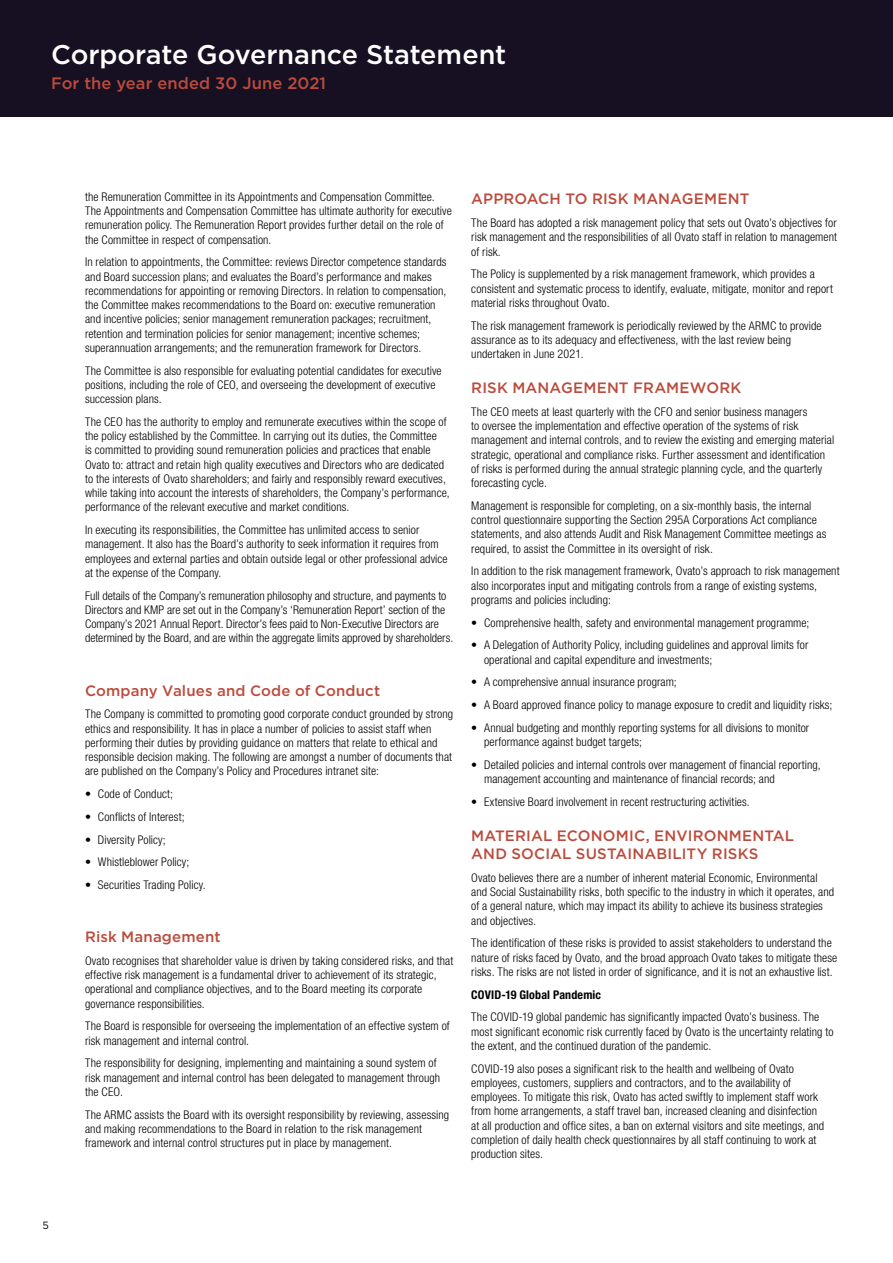
<style>
.page{position:relative;width:893px;height:1263px;background:#fff}
.page>*{position:absolute;margin:0;border:0;box-sizing:border-box;transform-origin:0 0}
.t1{font:500 27px "Gotham";letter-spacing:-.01em;color:#fff}
.t2{font:500 16.5px "Gotham";letter-spacing:.005em;color:#bb4b3c}
.t3{font:500 15px/18px "Gotham";letter-spacing:.01em;color:#bb4b3c}
.t4{font:300 condensed 12px/14.2px "Helvetica Neue LT Std";letter-spacing:.01em;color:#000}
.t5{font:700 condensed 12px "Helvetica Neue";letter-spacing:.015em;color:#000}
.t6{font:10.5px "Gotham";color:#000}
</style>
<div class="page">
<div style="left:0;top:0;width:893px;height:117px;background:#161022"></div>
<h1 class="t1" style="left:51px;top:37px;width:457px">Corporate Governance Statement</h1>
<h2 class="t2" style="left:51px;top:73px;width:277px">For the year ended 30 June 2021</h2>
<p class="t6" style="left:43px;top:1218px;width:8px">5</p>
<p class="t4" style="left:85px;top:190px;width:368px">the Remuneration Committee in its Appointments and Compensation Committee.<br>The Appointments and Compensation Committee has ultimate authority for executive remuneration policy. The Remuneration Report provides further detail on the role of the Committee in respect of compensation.</p>
<p class="t4" style="left:85px;top:255px;width:363px">In relation to appointments, the Committee: reviews Director competence standards and Board succession plans; and evaluates the Board’s performance and makes recommendations for appointing or removing Directors. In relation to compensation, the Committee makes recommendations to the Board on: executive remuneration and incentive policies; senior management remuneration packages; recruitment, retention and termination policies for senior management; incentive schemes; superannuation arrangements; and the remuneration framework for Directors.</p>
<p class="t4" style="left:85px;top:363px;width:358px">The Committee is also responsible for evaluating potential candidates for executive positions, including the role of CEO, and overseeing the development of executive succession plans.</p>
<p class="t4" style="left:85px;top:414px;width:366px">The CEO has the authority to employ and remunerate executives within the scope of the policy established by the Committee. In carrying out its duties, the Committee<br>is committed to providing sound remuneration policies and practices that enable Ovato to: attract and retain high quality executives and Directors who are dedicated to the interests of Ovato shareholders; and fairly and responsibly reward executives, while taking into account the interests of shareholders, the Company’s performance, performance of the relevant executive and market conditions.</p>
<p class="t4" style="left:85px;top:523px;width:364px">In executing its responsibilities, the Committee has unlimited access to senior management. It also has the Board’s authority to seek information it requires from employees and external parties and obtain outside legal or other professional advice at the expense of the Company.</p>
<p class="t4" style="left:85px;top:588px;width:370px">Full details of the Company’s remuneration philosophy and structure, and payments to Directors and KMP are set out in the Company’s ‘Remuneration Report’ section of the Company’s 2021 Annual Report. Director’s fees paid to Non-Executive Directors are determined by the Board, and are within the aggregate limits approved by shareholders.</p>
<p class="t3" style="left:85px;top:681px;width:297px">Company Values and Code of Conduct</p>
<p class="t4" style="left:85px;top:707px;width:370px">The Company is committed to promoting good corporate conduct grounded by strong ethics and responsibility. It has in place a number of policies to assist staff when performing their duties by providing guidance on matters that relate to ethical and responsible decision making. The following are amongst a number of documents that are published on the Company’s Policy and Procedures intranet site:</p>
<p class="t4" style="left:85px;top:787px;width:90px">• Code of Conduct;</p>
<p class="t4" style="left:85px;top:809px;width:101px">• Conflicts of Interest;</p>
<p class="t4" style="left:85px;top:832px;width:82px">• Diversity Policy;</p>
<p class="t4" style="left:85px;top:855px;width:106px">• Whistleblower Policy;</p>
<p class="t4" style="left:85px;top:878px;width:122px">• Securities Trading Policy.</p>
<p class="t3" style="left:85px;top:928px;width:137px">Risk Management</p>
<p class="t4" style="left:85px;top:953px;width:370px">Ovato recognises that shareholder value is driven by taking considered risks, and that effective risk management is a fundamental driver to achievement of its strategic, operational and compliance objectives, and to the Board meeting its corporate governance responsibilities.</p>
<p class="t4" style="left:85px;top:1019px;width:366px">The Board is responsible for overseeing the implementation of an effective system of risk management and internal control.</p>
<p class="t4" style="left:85px;top:1056px;width:357px">The responsibility for designing, implementing and maintaining a sound system of risk management and internal control has been delegated to management through the CEO.</p>
<p class="t4" style="left:85px;top:1107px;width:366px">The ARMC assists the Board with its oversight responsibility by reviewing, assessing and making recommendations to the Board in relation to the risk management framework and internal control structures put in place by management.</p>
<p class="t3" style="left:471px;top:190px;width:280px">APPROACH TO RISK MANAGEMENT</p>
<p class="t4" style="left:471px;top:216px;width:367px;text-align:justify">The Board has adopted a risk management policy that sets out Ovato’s objectives for risk management and the responsibilities of all Ovato staff in relation to management of risk.</p>
<p class="t4" style="left:471px;top:267px;width:363px">The Policy is supplemented by a risk management framework, which provides a consistent and systematic process to identify, evaluate, mitigate, monitor and report material risks throughout Ovato.</p>
<p class="t4" style="left:471px;top:318px;width:352px">The risk management framework is periodically reviewed by the ARMC to provide assurance as to its adequacy and effectiveness, with the last review being undertaken in June 2021.</p>
<p class="t3" style="left:471px;top:379px;width:272px">RISK MANAGEMENT FRAMEWORK</p>
<p class="t4" style="left:471px;top:404px;width:364px">The CEO meets at least quarterly with the CFO and senior business managers<br>to oversee the implementation and effective operation of the systems of risk management and internal controls, and to review the existing and emerging material strategic, operational and compliance risks. Further assessment and identification of risks is performed during the annual strategic planning cycle, and the quarterly forecasting cycle.</p>
<p class="t4" style="left:471px;top:498px;width:357px">Management is responsible for completing, on a six-monthly basis, the internal control questionnaire supporting the Section 295A Corporations Act compliance statements, and also attends Audit and Risk Management Committee meetings as required, to assist the Committee in its oversight of risk.</p>
<p class="t4" style="left:471px;top:564px;width:370px">In addition to the risk management framework, Ovato’s approach to risk management also incorporates input and mitigating controls from a range of existing systems, programs and policies including:</p>
<p class="t4" style="left:471px;top:615px;width:340px">• Comprehensive health, safety and environmental management programme;</p>
<p class="t4" style="left:484px;top:638px;width:326px;text-indent:-13px">• A Delegation of Authority Policy, including guidelines and approval limits for operational and capital expenditure and investments;</p>
<p class="t4" style="left:471px;top:675px;width:207px">• A comprehensive annual insurance program;</p>
<p class="t4" style="left:471px;top:698px;width:363px">• A Board approved finance policy to manage exposure to credit and liquidity risks;</p>
<p class="t4" style="left:484px;top:720px;width:327px;text-indent:-13px">• Annual budgeting and monthly reporting systems for all divisions to monitor performance against budget targets;</p>
<p class="t4" style="left:484px;top:757px;width:338px;text-indent:-13px">• Detailed policies and internal controls over management of financial reporting, management accounting and maintenance of financial records; and</p>
<p class="t4" style="left:471px;top:794px;width:280px">• Extensive Board involvement in recent restructuring activities.</p>
<p class="t3" style="left:471px;top:826px;width:324px">MATERIAL ECONOMIC, ENVIRONMENTAL<br>AND SOCIAL SUSTAINABILITY RISKS</p>
<p class="t4" style="left:471px;top:870px;width:364px">Ovato believes there are a number of inherent material Economic, Environmental and Social Sustainability risks, both specific to the industry in which it operates, and of a general nature, which may impact its ability to achieve its business strategies and objectives.</p>
<p class="t4" style="left:471px;top:936px;width:368px">The identification of these risks is provided to assist stakeholders to understand the nature of risks faced by Ovato, and the broad approach Ovato takes to mitigate these risks. The risks are not listed in order of significance, and it is not an exhaustive list.</p>
<p class="t5" style="left:471px;top:987px;width:131px">COVID-19 Global Pandemic</p>
<p class="t4" style="left:471px;top:1010px;width:364px">The COVID-19 global pandemic has significantly impacted Ovato’s business. The most significant economic risk currently faced by Ovato is the uncertainty relating to the extent, and the continued duration of the pandemic.</p>
<p class="t4" style="left:471px;top:1061px;width:354px">COVID-19 also poses a significant risk to the health and wellbeing of Ovato employees, customers, suppliers and contractors, and to the availability of employees. To mitigate this risk, Ovato has acted swiftly to implement staff work from home arrangements, a staff travel ban, increased cleaning and disinfection at all production and office sites, a ban on external visitors and site meetings, and completion of daily health check questionnaires by all staff continuing to work at production sites.</p>
</div>
